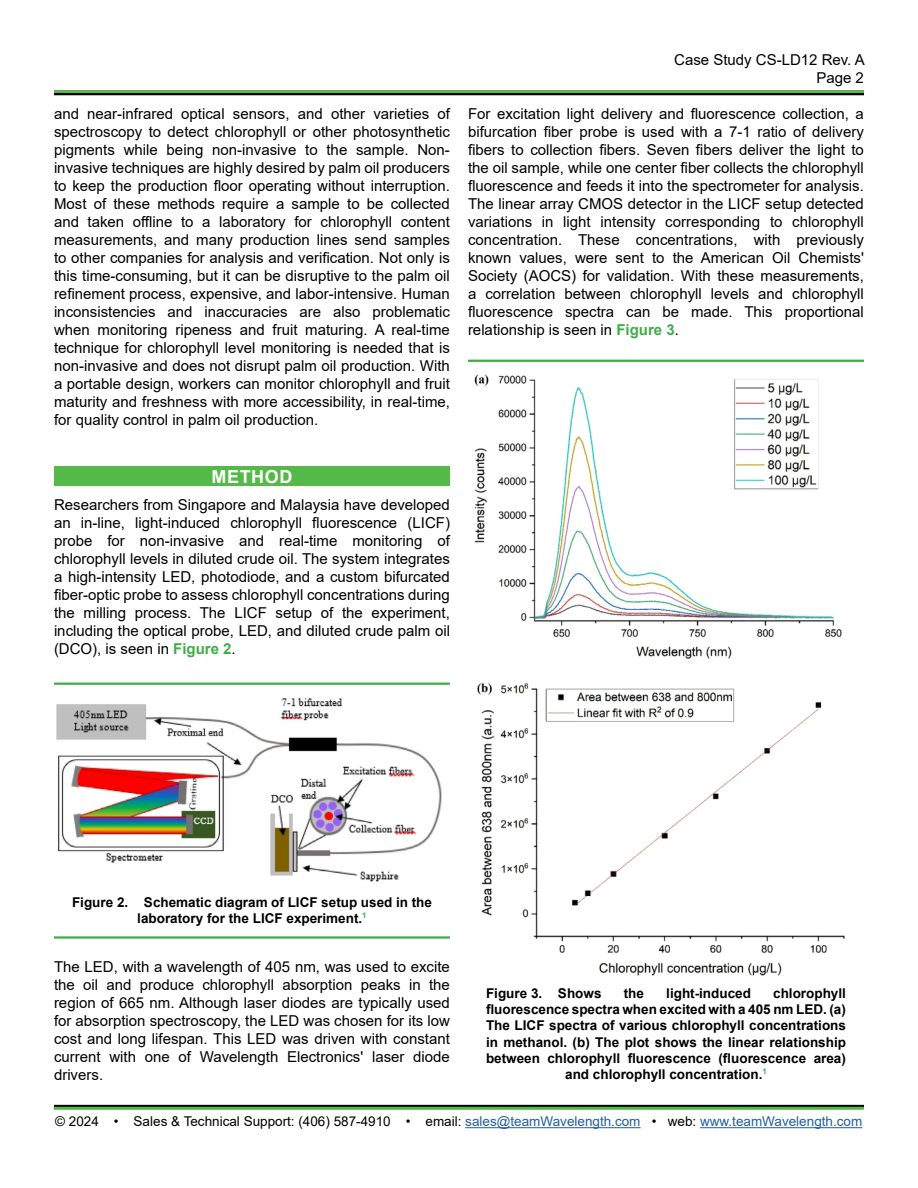
<style>
.page{position:relative;width:918px;height:1188px;background:#fff}
.page>*{position:absolute;margin:0;border:0;box-sizing:border-box;transform-origin:0 0}
.t1{font:700 18px "Arial";letter-spacing:.035em;color:#fff}
.t2{font:15px/18px "Arial";color:#000;text-align:justify}
.t3{font:700 13.5px/16.2px "Arial";color:#000;text-align:center}
.t4{font:13.5px "Arial";color:#000}
.s1{font-weight:700;color:#41ad49}
.s2{color:#215e9e}
</style>
<div class="page">
<hr style="left:465px;top:1127px;width:176px;height:1px;background:#215e9e">
<hr style="left:700px;top:1127px;width:162px;height:1px;background:#215e9e">
<hr style="left:54px;top:1105px;width:810px;height:3px;background:#000">
<hr style="left:54px;top:1107px;width:810px;height:3px;background:#54b948">
<hr style="left:54px;top:92px;width:810px;height:3px;background:#000">
<hr style="left:54px;top:90px;width:810px;height:3px;background:#54b948">
<div style="left:54px;top:466px;width:396px;height:20px;background:#54b948"></div>
<img style="left:56px;top:698px;width:386px;height:184px">
<img style="left:474px;top:374px;width:371px;height:602px">
<hr style="left:54px;top:683px;width:396px;height:2px;background:#41ad49">
<hr style="left:54px;top:936px;width:396px;height:3px;background:#41ad49">
<hr style="left:468px;top:360px;width:396px;height:2px;background:#41ad49">
<p class="t2" style="left:54px;top:105px;width:398px">and near-infrared optical sensors, and other varieties of spectroscopy to detect chlorophyll or other photosynthetic pigments while being non-invasive to the sample. Non&shy;invasive techniques are highly desired by palm oil producers to keep the production floor operating without interruption.<br>Most of these methods require a sample to be collected and taken offline to a laboratory for chlorophyll content measurements, and many production lines send samples to other companies for analysis and verification. Not only is this time-consuming, but it can be disruptive to the palm oil refinement process, expensive, and labor-intensive. Human inconsistencies and inaccuracies are also problematic when monitoring ripeness and fruit maturing. A real-time technique for chlorophyll level monitoring is needed that is non-invasive and does not disrupt palm oil production. With a portable design, workers can monitor chlorophyll and fruit maturity and freshness with more accessibility, in real-time, for quality control in palm oil production.</p>
<p class="t1" style="left:211px;top:464px;width:83px">METHOD</p>
<p class="t2" style="left:54px;top:495px;width:398px">Researchers from Singapore and Malaysia have developed an in-line, light-induced chlorophyll fluorescence (LICF) probe for non-invasive and real-time monitoring of chlorophyll levels in diluted crude oil. The system integrates a high-intensity LED, photodiode, and a custom bifurcated fiber-optic probe to assess chlorophyll concentrations during the milling process. The LICF setup of the experiment, including the optical probe, LED, and diluted crude palm oil (DCO), is seen in <span class="s1">Figure 2</span>.</p>
<p class="t2" style="left:674px;top:51px;width:192px;text-align:right">Case Study CS-LD12 Rev. A<br>Page 2</p>
<p class="t2" style="left:468px;top:105px;width:397px">For excitation light delivery and fluorescence collection, a bifurcation fiber probe is used with a 7-1 ratio of delivery fibers to collection fibers. Seven fibers deliver the light to the oil sample, while one center fiber collects the chlorophyll fluorescence and feeds it into the spectrometer for analysis.<br>The linear array CMOS detector in the LICF setup detected variations in light intensity corresponding to chlorophyll concentration. These concentrations, with previously known values, were sent to the American Oil Chemists' Society (AOCS) for validation. With these measurements, a correlation between chlorophyll levels and chlorophyll fluorescence spectra can be made. This proportional relationship is seen in <span class="s1">Figure 3</span>.</p>
<p class="t3" style="left:72px;top:894px;width:361px">Figure 2. Schematic diagram of LICF setup used in the laboratory for the LICF experiment.<sup>1</sup></p>
<p class="t2" style="left:54px;top:958px;width:398px">The LED, with a wavelength of 405 nm, was used to excite the oil and produce chlorophyll absorption peaks in the region of 665 nm. Although laser diodes are typically used for absorption spectroscopy, the LED was chosen for its low cost and long lifespan. This LED was driven with constant current with one of Wavelength Electronics' laser diode drivers.</p>
<p class="t3" style="left:486px;top:985px;width:117px">Figure 3. Shows</p>
<p class="t3" style="left:624px;top:985px;width:22px">the</p>
<p class="t3" style="left:666px;top:985px;width:86px">light-induced</p>
<p class="t3" style="left:773px;top:985px;width:74px">chlorophyll</p>
<p class="t3" style="left:486px;top:1001px;width:361px">fluorescence spectra when excited with a 405 nm LED. (a)</p>
<p class="t3" style="left:486px;top:1018px;width:362px">The LICF spectra of various chlorophyll concentrations</p>
<p class="t3" style="left:486px;top:1034px;width:362px">in methanol. (b) The plot shows the linear relationship</p>
<p class="t3" style="left:486px;top:1050px;width:361px">between chlorophyll fluorescence (fluorescence area)</p>
<p class="t3" style="left:565px;top:1066px;width:203px">and chlorophyll concentration.<sup>1</sup></p>
<p class="t4" style="left:55px;top:1112px;width:809px">© 2024 • Sales &amp; Technical Support: (406) 587-4910 • email: <span class="s2">sales@teamWavelength.com</span> • web: <span class="s2">www.teamWavelength.com</span></p>
</div>
